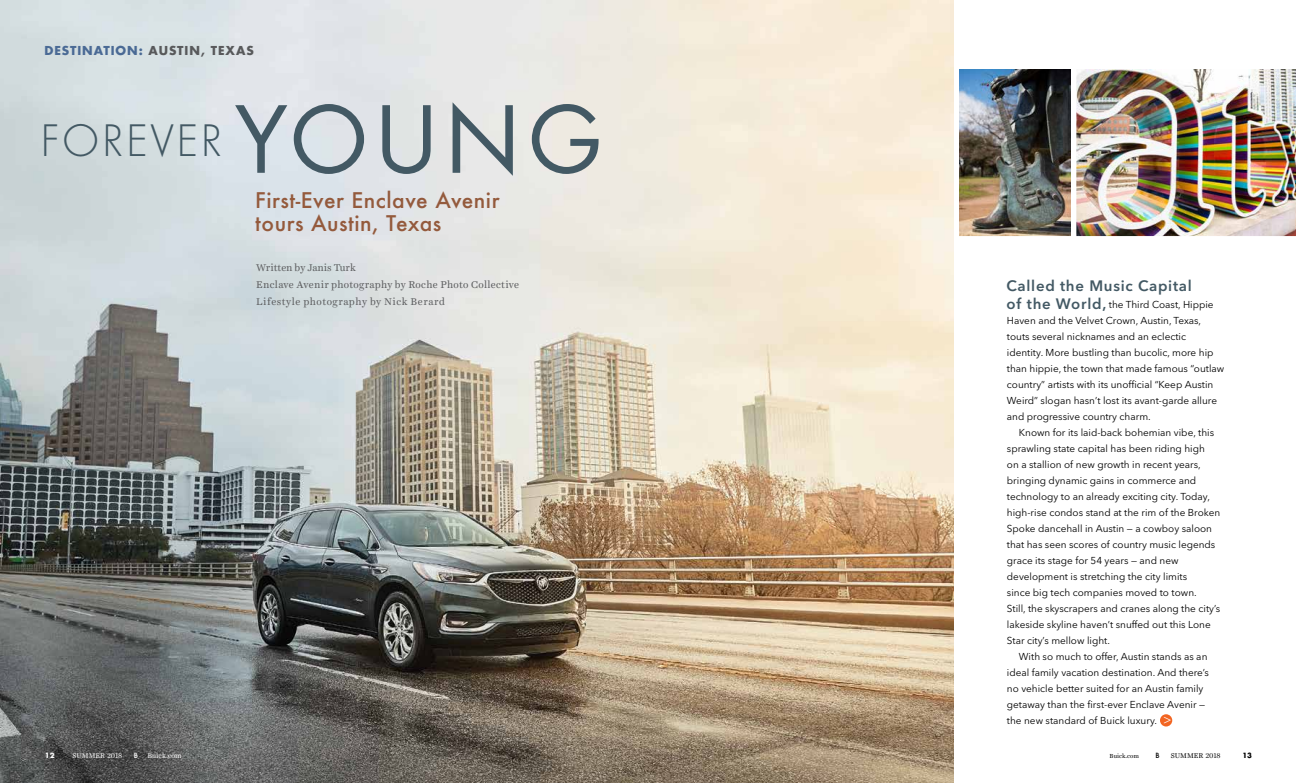
<style>
.page{position:relative;width:1296px;height:783px;background:#fff}
.page>*{position:absolute;margin:0;border:0;box-sizing:border-box;transform-origin:0 0}
.t1{font:89.7px "Buick Futura ND";letter-spacing:.05em;color:#435964}
.t2{font:300 42px "Buick Futura ND";letter-spacing:.05em;color:#435964}
.t3{font:500 21px/23px "Buick Futura ND";letter-spacing:.025em;color:#945a3c}
.t4{font:600 15px/18px "Avenir Next LT Pro";letter-spacing:.05em;color:#435964}
.t5{font:12.8px "Avenir Next LT Pro";color:#fff}
.t6{font:700 12px "Futura LT Pro";letter-spacing:.08em;color:#4a6a95}
.t7{font:10px/16px "Avenir Next LT Pro";color:#000}
.t8{font:10px/17.3px "Harriet Text";letter-spacing:.025em;color:#5a5b5d}
.t9{font:7px "Harriet Text";color:#fff}
.t10{font:7px "Harriet Text";color:#000}
.t11{font:700 7px "Futura LT Pro";color:#fff}
.t12{font:700 7px "Futura LT Pro";color:#000}
.t13{font:500 7px "Buick Futura ND";color:#fff}
.t14{font:500 7px "Buick Futura ND";color:#000}
.t15{font:6px "Harriet Text";color:#000}
.s1{color:#58595b}
</style>
<div class="page">
<img style="left:0;top:0;width:954px;height:783px">
<div style="left:1160px;top:714px;width:12px;height:13px;background:#f26522;border-radius:50%"></div>
<img style="left:1076px;top:69px;width:220px;height:167px">
<img style="left:960px;top:69px;width:110px;height:167px">
<p class="t6" style="left:44px;top:41px;width:211px">DESTINATION: <span class="s1">AUSTIN, TEXAS</span></p>
<h2 class="t2" style="left:40px;top:115px;width:184px">FOREVER</h2>
<h1 class="t1" style="left:235px;top:82px;width:371px">YOUNG</h1>
<h3 class="t3" style="left:255px;top:188px;width:246px">First-Ever Enclave Avenir tours Austin, Texas</h3>
<p class="t8" style="left:256px;top:258px;width:264px">Written by Janis Turk<br>Enclave Avenir photography by Roche Photo Collective<br>Lifestyle photography by Nick Berard</p>
<h3 class="t4" style="left:1007px;top:276px;width:187px">Called the Music Capital of the World,</h3>
<p class="t7" style="left:1007px;top:297px;width:219px;text-indent:102px">the Third Coast, Hippie Haven and the Velvet Crown, Austin, Texas, touts several nicknames and an eclectic identity. More bustling than bucolic, more hip than hippie, the town that made famous “outlaw country” artists with its unofficial “Keep Austin Weird” slogan hasn’t lost its avant-garde allure and progressive country charm.</p>
<p class="t7" style="left:1007px;top:425px;width:215px;text-indent:12px">Known for its laid-back bohemian vibe, this sprawling state capital has been riding high<br>on a stallion of new growth in recent years, bringing dynamic gains in commerce and technology to an already exciting city. Today, high-rise condos stand at the rim of the Broken Spoke dancehall in Austin — a cowboy saloon that has seen scores of country music legends grace its stage for 54 years — and new development is stretching the city limits<br>since big tech companies moved to town.<br>Still, the skyscrapers and cranes along the city’s lakeside skyline haven’t snuffed out this Lone Star city’s mellow light.</p>
<p class="t7" style="left:1007px;top:649px;width:204px;text-indent:12px">With so much to offer, Austin stands as an ideal family vacation destination. And there’s no vehicle better suited for an Austin family getaway than the first-ever Enclave Avenir — the new standard of Buick luxury.</p>
<p class="t5" style="left:1163px;top:712px;width:10px">&gt;</p>
<p class="t11" style="left:45px;top:750px;width:11px">12</p>
<p class="t9" style="left:72px;top:751px;width:51px">SUMMER 2018</p>
<p class="t13" style="left:134px;top:751px;width:6px">B</p>
<p class="t9" style="left:147px;top:751px;width:36px">Buick.com</p>
<p class="t15" style="left:1110px;top:752px;width:31px">Buick.com</p>
<p class="t14" style="left:1156px;top:751px;width:6px">B</p>
<p class="t10" style="left:1171px;top:751px;width:51px">SUMMER 2018</p>
<p class="t12" style="left:1242px;top:750px;width:11px">13</p>
</div>
